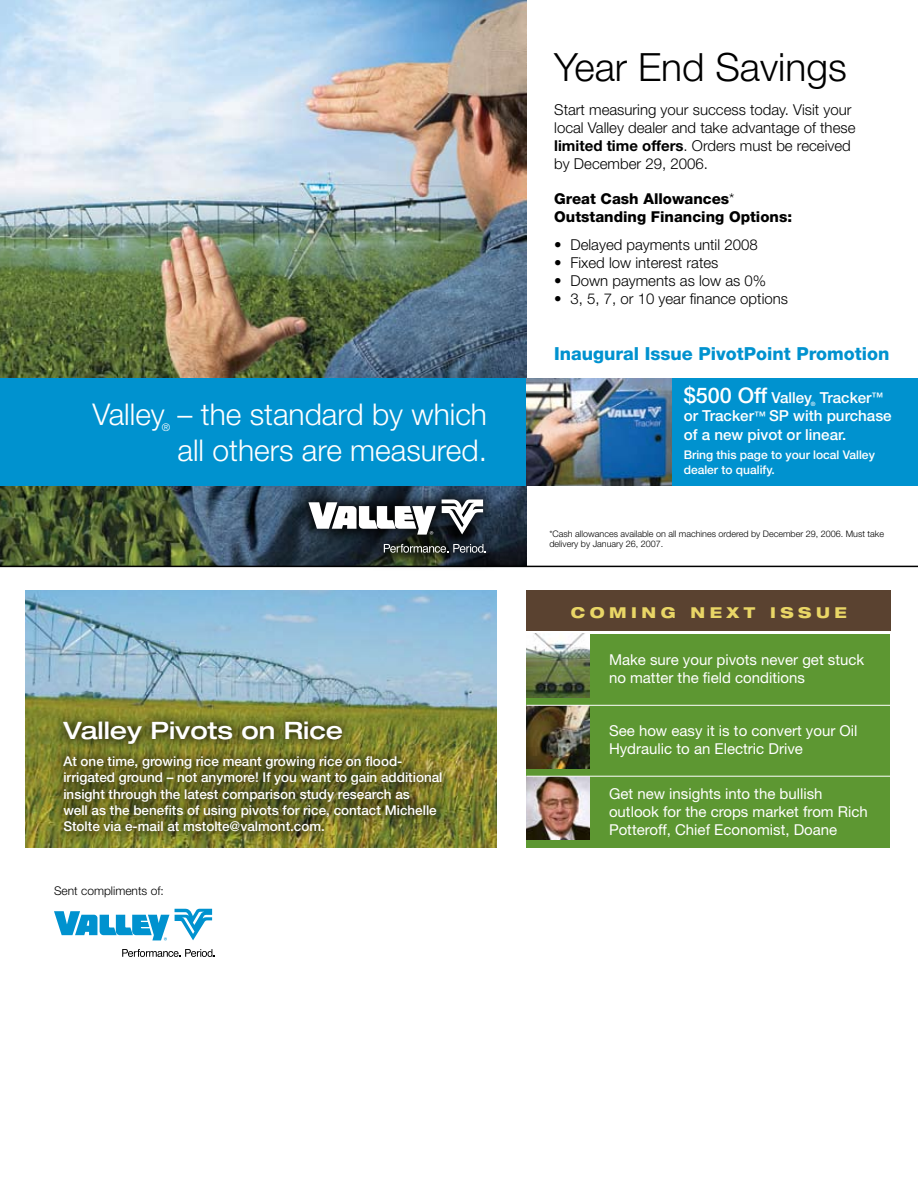
<style>
.page{position:relative;width:918px;height:1188px;background:#fff}
.page>*{position:absolute;margin:0;border:0;box-sizing:border-box;transform-origin:0 0}
.t1{font:300 39px "Helvetica Neue";color:#000}
.t2{font:300 30px "Helvetica Neue";color:#fff}
.t3{font:500 expanded 24px "Helvetica Neue";color:#fff}
.t4{font:500 21.6px "Helvetica Neue";color:#fff}
.t5{font:800 18px "Helvetica Neue";color:#0092cf}
.t6{font:500 15.15px/18.1px "Helvetica Neue";color:#fff}
.t7{font:300 15px/18px "Helvetica Neue";color:#000}
.t8{font:15px/18px "Helvetica Neue";color:#fff}
.t9{font:800 15px/18px "Helvetica Neue";color:#000}
.t10{font:800 expanded 15px "Helvetica Neue";letter-spacing:.3em;color:#e9d666}
.t11{font:500 13.5px/16.2px "Helvetica Neue";color:#fff}
.t12{font:500 12px/14.4px "Helvetica Neue";color:#fff}
.t13{font:300 12px "Helvetica Neue";color:#000}
.t14{font:300 10.5px "Helvetica Neue";color:#fff}
.t15{font:300 9px/10.8px "Helvetica Neue";color:#000}
.t16{font:500 5.85px "Helvetica Neue";color:#fff}
.s1{font-weight:700}
.s2{font-weight:300}
.s3{font-size:15.15px}
.s4{font-size:11.85px}
</style>
<div class="page">
<img style="left:26px;top:590px;width:470px;height:258px">
<div style="left:51px;top:708px;width:404px;height:136px;background:#000;opacity:.75"></div>
<img style="left:0;top:0;width:526px;height:566px">
<svg style="left:291px;top:486px;width:214px;height:82px;background:#26343e"></svg>
<svg style="left:442px;top:500px;width:41px;height:34px"></svg>
<svg style="left:384px;top:544px;width:102px;height:9px"></svg>
<svg style="left:308px;top:502px;width:128px;height:33px"></svg>
<div style="left:0;top:378px;width:918px;height:108px;background:#0092cf"></div>
<img style="left:526px;top:378px;width:145px;height:108px">
<svg style="left:122px;top:949px;width:93px;height:8px"></svg>
<svg style="left:175px;top:909px;width:37px;height:31px"></svg>
<svg style="left:54px;top:911px;width:115px;height:29px"></svg>
<hr style="left:0;top:566px;width:918px;height:1px;background:#000">
<div style="left:526px;top:634px;width:364px;height:214px;background:#5d9732"></div>
<div style="left:526px;top:590px;width:365px;height:41px;background:#5a4230"></div>
<img style="left:526px;top:634px;width:64px;height:63px">
<img style="left:526px;top:706px;width:64px;height:63px">
<img style="left:526px;top:777px;width:64px;height:63px">
<hr style="left:526px;top:705px;width:366px;height:1px;background:#fff">
<hr style="left:526px;top:776px;width:365px;height:1px;background:#fff">
<h2 class="t2" style="left:93px;top:396px;width:396px">Valley – the standard by which</h2>
<p class="t14" style="left:162px;top:421px;width:10px">®</p>
<h2 class="t2" style="left:177px;top:432px;width:311px">all others are measured.</h2>
<h3 class="t3" style="left:63px;top:716px;width:281px">Valley Pivots on Rice</h3>
<p class="t11" style="left:63px;top:753px;width:381px">At one time, growing rice meant growing rice on flood&shy;irrigated ground – not anymore! If you want to gain additional insight through the latest comparison study research as<br>well as the benefits of using pivots for rice, contact Michelle Stolte via e-mail at mstolte@valmont.com.</p>
<p class="t13" style="left:54px;top:883px;width:111px">Sent compliments of:</p>
<h1 class="t1" style="left:554px;top:44px;width:294px">Year End Savings</h1>
<p class="t7" style="left:554px;top:101px;width:303px">Start measuring your success today. Visit your local Valley dealer and take advantage of these <span class="s1">limited time offers</span>. Orders must be received by December 29, 2006.</p>
<p class="t9" style="left:554px;top:189px;width:239px">Great Cash Allowances<span class="s2">*<br></span>Outstanding Financing Options:</p>
<p class="t7" style="left:554px;top:236px;width:205px">• Delayed payments until 2008</p>
<p class="t7" style="left:554px;top:254px;width:166px">• Fixed low interest rates</p>
<p class="t7" style="left:554px;top:272px;width:214px">• Down payments as low as 0%</p>
<p class="t7" style="left:554px;top:290px;width:235px">• 3, 5, 7, or 10 year finance options</p>
<h3 class="t5" style="left:554px;top:343px;width:337px">Inaugural Issue PivotPoint Promotion</h3>
<h3 class="t4" style="left:684px;top:383px;width:130px">$500 Off <span class="s3">Valley</span></h3>
<p class="t6" style="left:684px;top:388px;width:210px;text-indent:136px">Tracker<span class="s4">™ </span>or Tracker<span class="s4">™</span> SP with purchase of a new pivot or linear.</p>
<p class="t12" style="left:684px;top:448px;width:193px">Bring this page to your local Valley dealer to qualify.</p>
<p class="t16" style="left:811px;top:401px;width:6px">®</p>
<p class="t15" style="left:549px;top:528px;width:336px">*Cash allowances available on all machines ordered by December 29, 2006. Must take delivery by January 26, 2007.</p>
<p class="t10" style="left:571px;top:603px;width:277px">COMING NEXT ISSUE</p>
<p class="t8" style="left:609px;top:651px;width:257px">Make sure your pivots never get stuck no matter the field conditions</p>
<p class="t8" style="left:609px;top:721px;width:250px">See how easy it is to convert your Oil<br>Hydraulic to an Electric Drive</p>
<p class="t8" style="left:609px;top:784px;width:260px">Get new insights into the bullish outlook for the crops market from Rich<br>Potteroff, Chief Economist, Doane</p>
</div>
